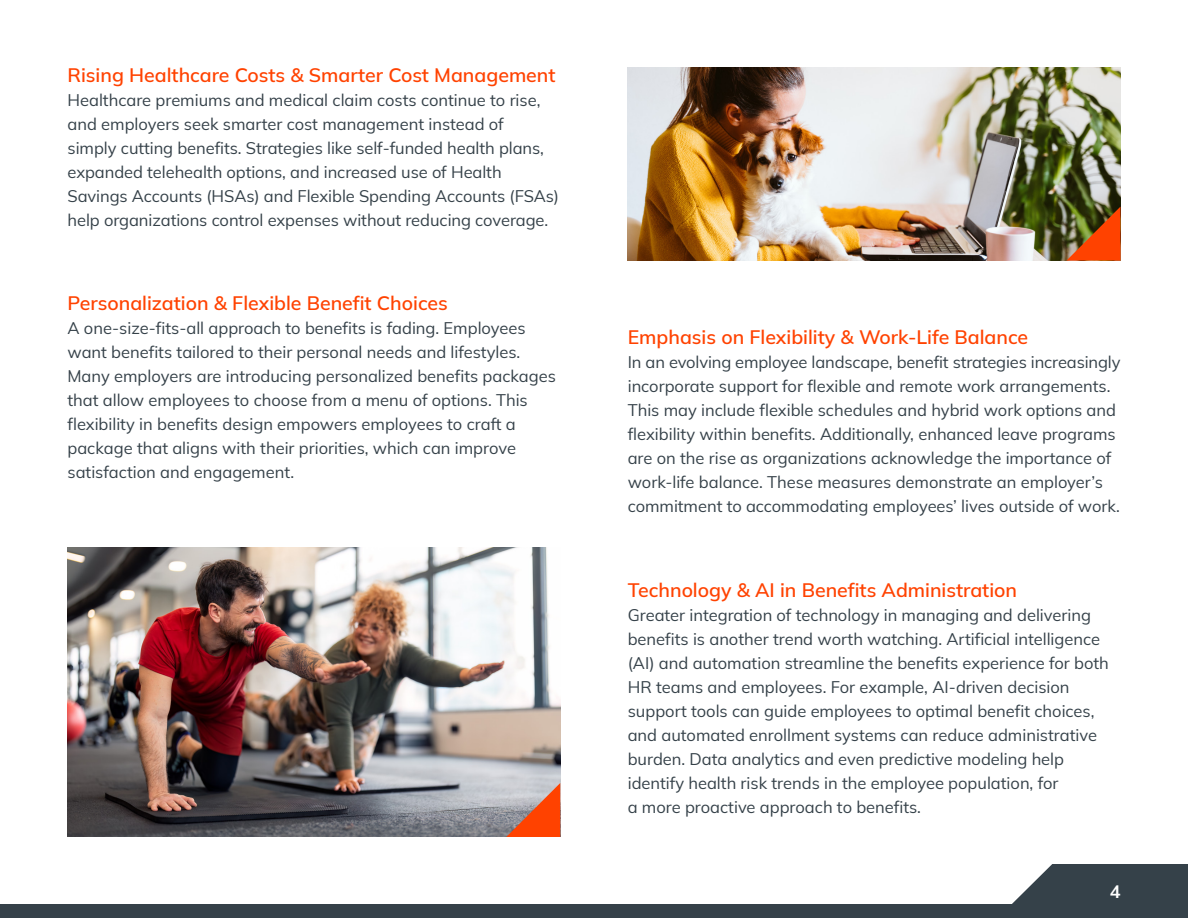
<style>
.page{position:relative;width:1188px;height:918px;background:#fff}
.page>*{position:absolute;margin:0;border:0;box-sizing:border-box;transform-origin:0 0}
.t1{font:600 19.5px "Mulish";color:#ff4200}
.t2{font:700 18px "Mulish";color:#fff}
.t3{font:16.5px/24px "Mulish";color:#354149}
</style>
<div class="page">
<svg style="left:1012px;top:864px;width:176px;height:40px;background:#4c565d"></svg>
<div style="left:0;top:904px;width:1188px;height:14px;background:#354149"></div>
<img style="left:68px;top:548px;width:492px;height:289px">
<img style="left:628px;top:68px;width:492px;height:193px">
<svg style="left:506px;top:783px;width:54px;height:54px;background:#d97c5f"></svg>
<svg style="left:1066px;top:207px;width:54px;height:54px;background:#a85016"></svg>
<p class="t1" style="left:68px;top:61px;width:490px">Rising Healthcare Costs &amp; Smarter Cost Management</p>
<p class="t3" style="left:68px;top:87px;width:493px">Healthcare premiums and medical claim costs continue to rise, and employers seek smarter cost management instead of<br>simply cutting benefits. Strategies like self-funded health plans, expanded telehealth options, and increased use of Health Savings Accounts (HSAs) and Flexible Spending Accounts (FSAs) help organizations control expenses without reducing coverage.</p>
<p class="t1" style="left:68px;top:290px;width:382px">Personalization &amp; Flexible Benefit Choices</p>
<p class="t3" style="left:68px;top:316px;width:490px">A one-size-fits-all approach to benefits is fading. Employees want benefits tailored to their personal needs and lifestyles.<br>Many employers are introducing personalized benefits packages that allow employees to choose from a menu of options. This flexibility in benefits design empowers employees to craft a package that aligns with their priorities, which can improve satisfaction and engagement.</p>
<p class="t1" style="left:628px;top:324px;width:402px">Emphasis on Flexibility &amp; Work-Life Balance</p>
<p class="t3" style="left:628px;top:350px;width:494px">In an evolving employee landscape, benefit strategies increasingly incorporate support for flexible and remote work arrangements.<br>This may include flexible schedules and hybrid work options and flexibility within benefits. Additionally, enhanced leave programs are on the rise as organizations acknowledge the importance of work-life balance. These measures demonstrate an employer’s commitment to accommodating employees’ lives outside of work.</p>
<p class="t1" style="left:628px;top:576px;width:391px">Technology &amp; AI in Benefits Administration</p>
<p class="t3" style="left:628px;top:602px;width:483px">Greater integration of technology in managing and delivering benefits is another trend worth watching. Artificial intelligence (AI) and automation streamline the benefits experience for both HR teams and employees. For example, AI-driven decision support tools can guide employees to optimal benefit choices, and automated enrollment systems can reduce administrative burden. Data analytics and even predictive modeling help identify health risk trends in the employee population, for<br>a more proactive approach to benefits.</p>
<p class="t2" style="left:1110px;top:879px;width:12px">4</p>
</div>
